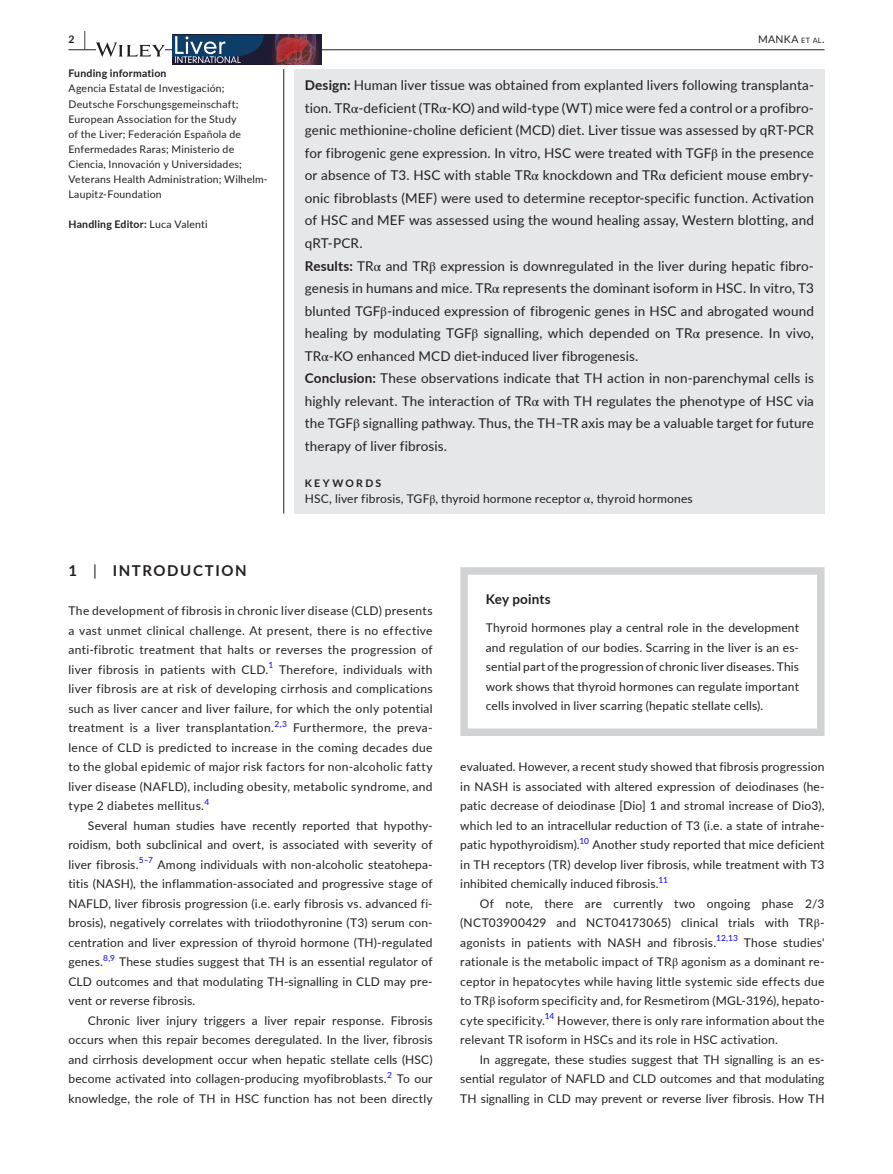
<style>
.page{position:relative;width:893px;height:1174px;background:#fff}
.page>*{position:absolute;margin:0;border:0;box-sizing:border-box;transform-origin:0 0}
.t1{font:700 15px "Lato";letter-spacing:.105em;color:#231f20}
.t2{font:13.5px/22.5px "Lato";letter-spacing:.01em;color:#231f20}
.t3{font:700 13.5px "Lato";letter-spacing:.01em;color:#231f20}
.t4{font:12px/19.5px "Lato";letter-spacing:.015em;color:#231f20;text-align:justify}
.t5{font:10.5px/15px "Lato";letter-spacing:.02em;color:#231f20}
.t6{font:700 10.5px "Lato";letter-spacing:.02em;color:#231f20}
.t7{font:700 10.5px "Lato";letter-spacing:.22em;color:#231f20}
.t8{font:8.4px "Lato";letter-spacing:-.005em;color:#00f}
.s1{font-size:19.5px}
.s2{font-size:7.35px}
.s3{font-weight:400}
.s4{font-weight:700}
.s5{font-family:"STIX"}
</style>
<div class="page">
<hr style="left:68px;top:49px;width:756px;height:1px;background:#231f20">
<svg style="left:96px;top:42px;width:69px;height:15px"></svg>
<img style="left:172px;top:35px;width:149px;height:30px">
<div style="left:172px;top:35px;width:63px;height:21px;background:#0e3e67"></div>
<svg style="left:175px;top:35px;width:89px;height:28px"></svg>
<div style="left:294px;top:69px;width:530px;height:444px;background:#e6e7e9"></div>
<hr style="left:283px;top:69px;width:1px;height:444px;background:#231f20">
<div style="left:460px;top:567px;width:364px;height:169px;border:8px solid #d1d2d4"></div>
<p class="t6" style="left:68px;top:31px;width:19px">2 <span class="s1">|</span></p>
<p class="t5" style="left:758px;top:31px;width:68px">MANKA <span class="s2">et al</span>.</p>
<p class="t6" style="left:68px;top:66px;width:100px">Funding information</p>
<p class="t5" style="left:68px;top:81px;width:201px">Agencia Estatal de Investigación; Deutsche Forschungsgemeinschaft; European Association for the Study<br>of the Liver; Federación Española de Enfermedades Raras; Ministerio de Ciencia, Innovación y Universidades; Veterans Health Administration; Wilhelm-Laupitz-Foundation</p>
<p class="t6" style="left:68px;top:216px;width:141px">Handling Editor: <span class="s3">Luca Valenti</span></p>
<p class="t2" style="left:305px;top:74px;width:511px"><span class="s4">Design:</span> Human liver tissue was obtained from explanted livers following transplanta&shy;tion. TR<span class="s5">α</span>-deficient (TR<span class="s5">α</span>-KO) and wild-type (WT) mice were fed a control or a profibro&shy;genic methionine-choline deficient (MCD) diet. Liver tissue was assessed by qRT-PCR for fibrogenic gene expression. In vitro, HSC were treated with TGF<span class="s5">β</span> in the presence or absence of T3. HSC with stable TR<span class="s5">α</span> knockdown and TR<span class="s5">α</span> deficient mouse embry&shy;onic fibroblasts (MEF) were used to determine receptor-specific function. Activation of HSC and MEF was assessed using the wound healing assay, Western blotting, and qRT-PCR.<br><span class="s4">Results:</span> TR<span class="s5">α</span> and TR<span class="s5">β</span> expression is downregulated in the liver during hepatic fibro&shy;genesis in humans and mice. TR<span class="s5">α</span> represents the dominant isoform in HSC. In vitro, T3 blunted TGF<span class="s5">β</span>-induced expression of fibrogenic genes in HSC and abrogated wound healing by modulating TGF<span class="s5">β</span> signalling, which depended on TR<span class="s5">α</span> presence. In vivo, TR<span class="s5">α</span>-KO enhanced MCD diet-induced liver fibrogenesis.<br><span class="s4">Conclusion:</span> These observations indicate that TH action in non-parenchymal cells is highly relevant. The interaction of TR<span class="s5">α</span> with TH regulates the phenotype of HSC via the TGF<span class="s5">β</span> signalling pathway. Thus, the TH–TR axis may be a valuable target for future therapy of liver fibrosis.</p>
<p class="t7" style="left:305px;top:475px;width:78px">KEYWORDS</p>
<p class="t4" style="left:305px;top:488px;width:389px">HSC, liver fibrosis, TGF<span class="s5">β</span>, thyroid hormone receptor <span class="s5">α</span>, thyroid hormones</p>
<p class="t1" style="left:68px;top:560px;width:180px">1 <span class="s3">|</span> INTRODUCTION</p>
<p class="t4" style="left:68px;top:600px;width:366px">The development of fibrosis in chronic liver disease (CLD) presents a vast unmet clinical challenge. At present, there is no effective anti-fibrotic treatment that halts or reverses the progression of liver fibrosis in patients with CLD.</p>
<p class="t8" style="left:268px;top:659px;width:6px">1</p>
<p class="t4" style="left:68px;top:659px;width:366px;text-indent:211px">Therefore, individuals with liver fibrosis are at risk of developing cirrhosis and complications such as liver cancer and liver failure, for which the only potential treatment is a liver transplantation.</p>
<p class="t8" style="left:275px;top:718px;width:14px">2,3</p>
<p class="t4" style="left:68px;top:717px;width:366px;text-indent:225px">Furthermore, the preva&shy;lence of CLD is predicted to increase in the coming decades due to the global epidemic of major risk factors for non-alcoholic fatty liver disease (NAFLD), including obesity, metabolic syndrome, and type 2 diabetes mellitus.</p>
<p class="t8" style="left:204px;top:796px;width:6px">4</p>
<p class="t4" style="left:68px;top:815px;width:366px;text-indent:20px">Several human studies have recently reported that hypothy&shy;roidism, both subclinical and overt, is associated with severity of liver fibrosis.</p>
<p class="t8" style="left:139px;top:854px;width:16px">5–7</p>
<p class="t4" style="left:68px;top:854px;width:366px;text-indent:89px">Among individuals with non-alcoholic steatohepa&shy;titis (NASH), the inflammation-associated and progressive stage of NAFLD, liver fibrosis progression (i.e. early fibrosis vs. advanced fi&shy;brosis), negatively correlates with triiodothyronine (T3) serum con&shy;centration and liver expression of thyroid hormone (TH)-regulated genes.</p>
<p class="t8" style="left:103px;top:952px;width:13px">8,9</p>
<p class="t4" style="left:68px;top:951px;width:366px;text-indent:51px">These studies suggest that TH is an essential regulator of CLD outcomes and that modulating TH-signalling in CLD may pre&shy;vent or reverse fibrosis.</p>
<p class="t4" style="left:68px;top:1010px;width:366px;text-indent:20px">Chronic liver injury triggers a liver repair response. Fibrosis occurs when this repair becomes deregulated. In the liver, fibrosis and cirrhosis development occur when hepatic stellate cells (HSC) become activated into collagen-producing myofibroblasts.<sup>2</sup> To our knowledge, the role of TH in HSC function has not been directly</p>
<p class="t3" style="left:486px;top:589px;width:66px">Key points</p>
<p class="t4" style="left:486px;top:617px;width:315px">Thyroid hormones play a central role in the development and regulation of our bodies. Scarring in the liver is an es&shy;sential part of the progression of chronic liver diseases. This work shows that thyroid hormones can regulate important cells involved in liver scarring (hepatic stellate cells).</p>
<p class="t4" style="left:460px;top:756px;width:366px">evaluated. However, a recent study showed that fibrosis progression in NASH is associated with altered expression of deiodinases (he&shy;patic decrease of deiodinase [Dio] 1 and stromal increase of Dio3), which led to an intracellular reduction of T3 (i.e. a state of intrahe&shy;patic hypothyroidism).</p>
<p class="t8" style="left:579px;top:835px;width:11px">10</p>
<p class="t4" style="left:460px;top:834px;width:366px;text-indent:132px">Another study reported that mice deficient in TH receptors (TR) develop liver fibrosis, while treatment with T3 inhibited chemically induced fibrosis.</p>
<p class="t8" style="left:658px;top:874px;width:11px">11</p>
<p class="t4" style="left:460px;top:893px;width:366px;text-indent:20px">Of note, there are currently two ongoing phase 2/3 (NCT03900429 and NCT04173065) clinical trials with TR<span class="s5">β&shy;</span>agonists in patients with NASH and fibrosis.</p>
<p class="t8" style="left:716px;top:932px;width:23px">12,13</p>
<p class="t4" style="left:460px;top:932px;width:366px;text-indent:284px">Those studies' rationale is the metabolic impact of TR<span class="s5">β</span> agonism as a dominant re&shy;ceptor in hepatocytes while having little systemic side effects due to TR<span class="s5">β</span> isoform specificity and, for Resmetirom (MGL-3196), hepato&shy;cyte specificity.<sup>14</sup> However, there is only rare information about the relevant TR isoform in HSCs and its role in HSC activation.</p>
<p class="t4" style="left:460px;top:1049px;width:366px;text-indent:20px">In aggregate, these studies suggest that TH signalling is an es&shy;sential regulator of NAFLD and CLD outcomes and that modulating TH signalling in CLD may prevent or reverse liver fibrosis. How TH</p>
</div>
